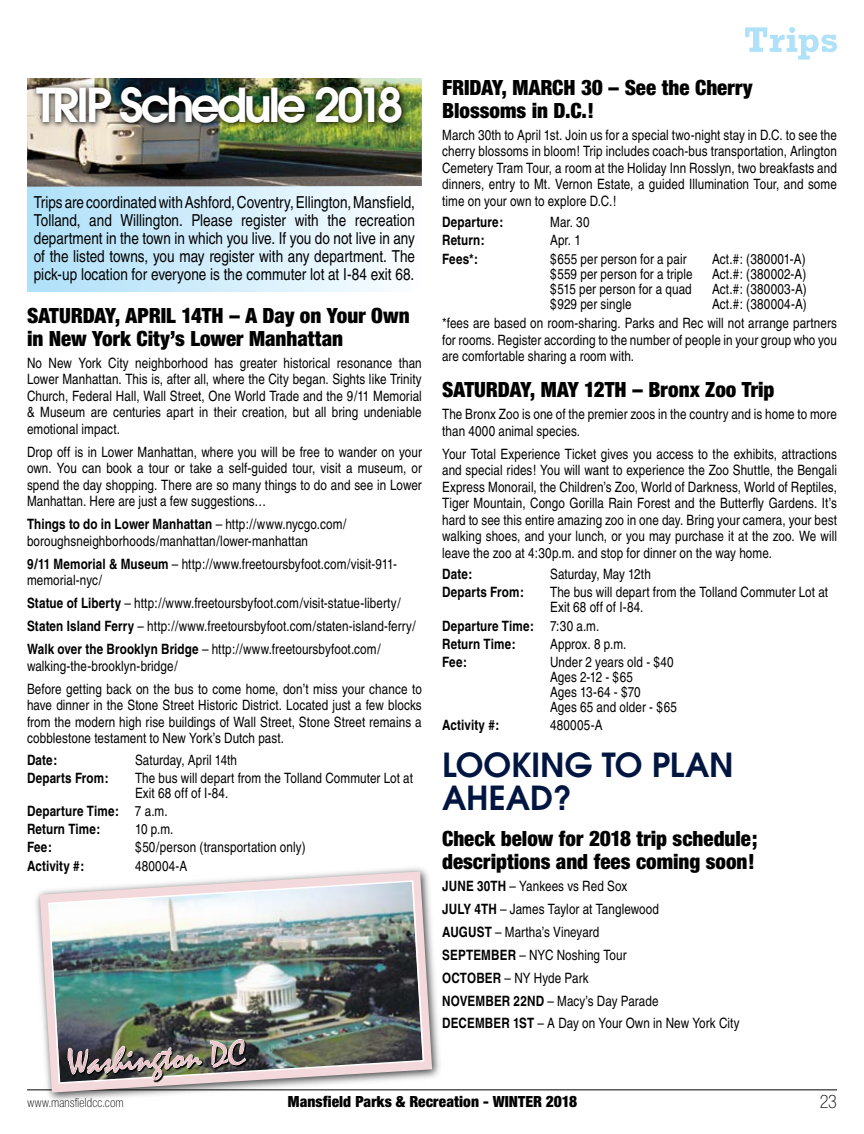
<style>
.page{position:relative;width:864px;height:1134px;background:#fff}
.page>*{position:absolute;margin:0;border:0;box-sizing:border-box;transform-origin:0 0}
.t1{font:600 46.5px "Avant Garde";letter-spacing:-.075em;color:#fff}
.t2{font:36px "Mistral";color:#eec6cb}
.t3{font:600 33px "Avant Garde";color:#001641}
.t4{font:22.5px/22.5px "Sans Black Condensed DTC";color:#000}
.t5{font:19.5px "Sans Thin Condensed DTC";color:#000}
.t6{font:condensed 16.5px/18px "Helvetica";color:#000;text-align:justify}
.t7{font:16.5px "Sans Black Condensed DTC";color:#000}
.t8{font:condensed 14.25px/16.5px "Helvetica";letter-spacing:.005em;color:#000}
.t9{font:700 condensed 14.25px/18.3px "Helvetica";letter-spacing:.01em;color:#000}
.t10{font:13.5px "Sans Thin Condensed DTC";letter-spacing:.02em;color:#000}
.s1{font-weight:700}
.s2{font-weight:400}
</style>
<div class="page">
<hr style="left:27px;top:1089px;width:810px;height:1px;background:#000">
<div style="left:27px;top:185px;width:395px;height:107px;background:linear-gradient(to right,#aedff8,#fbfdff)"></div>
<img style="left:27px;top:78px;width:395px;height:109px">
<img style="left:31px;top:81px;width:379px;height:49px">
<svg style="left:745px;top:27px;width:92px;height:33px"></svg>
<div style="left:33px;top:865px;width:411px;height:239px;background:#fff"></div>
<svg style="left:35px;top:868px;width:402px;height:229px"></svg>
<img style="left:47px;top:879px;width:378px;height:206px">
<img style="left:58px;top:1026px;width:229px;height:64px">
<svg style="left:67px;top:1038px;width:136px;height:43px;background:#64655f"></svg>
<svg style="left:210px;top:1025px;width:36px;height:43px;background:#595b56"></svg>
<h1 class="t1" style="left:36px;top:74px;width:369px">trip schedule 2018</h1>
<p class="t6" style="left:34px;top:193px;width:383px">Trips are coordinated with Ashford, Coventry, Ellington, Mansfield, Tolland, and Willington. Please register with the recreation department in the town in which you live. If you do not live in any of the listed towns, you may register with any department. The pick-up location for everyone is the commuter lot at I-84 exit 68.</p>
<h3 class="t4" style="left:27px;top:304px;width:384px">Saturday, April 14th – A Day on Your Own in New York City’s Lower Manhattan</h3>
<p class="t8" style="left:27px;top:354px;width:396px;text-align:justify">No New York City neighborhood has greater historical resonance than Lower Manhattan. This is, after all, where the City began. Sights like Trinity Church, Federal Hall, Wall Street, One World Trade and the 9/11 Memorial &amp; Museum are centuries apart in their creation, but all bring undeniable emotional impact.</p>
<p class="t8" style="left:27px;top:443px;width:396px;text-align:justify">Drop off is in Lower Manhattan, where you will be free to wander on your own. You can book a tour or take a self-guided tour, visit a museum, or spend the day shopping. There are so many things to do and see in Lower Manhattan. Here are just a few suggestions…</p>
<p class="t8" style="left:27px;top:516px;width:321px"><span class="s1">Things to do in Lower Manhattan</span> – http://www.nycgo.com/ boroughsneighborhoods/manhattan/lower-manhattan</p>
<p class="t8" style="left:27px;top:555px;width:372px"><span class="s1">9/11 Memorial &amp; Museum</span> – http://www.freetoursbyfoot.com/visit-911- memorial-nyc/</p>
<p class="t8" style="left:27px;top:592px;width:390px;line-height:23px"><span class="s1">Statue of Liberty</span> – http://www.freetoursbyfoot.com/visit-statue-liberty/<br><span class="s1">Staten Island Ferry</span> – http://www.freetoursbyfoot.com/staten-island-ferry/<br><span class="s1">Walk over the Brooklyn Bridge</span> – http://www.freetoursbyfoot.com/</p>
<p class="t8" style="left:27px;top:654px;width:396px;line-height:23px">walking-the-brooklyn-bridge/<br>Before getting back on the bus to come home, don’t miss your chance to</p>
<p class="t8" style="left:27px;top:697px;width:396px;text-align:justify">have dinner in the Stone Street Historic District. Located just a few blocks from the modern high rise buildings of Wall Street, Stone Street remains a cobblestone testament to New York’s Dutch past.</p>
<p class="t9" style="left:27px;top:750px;width:32px">Date:</p>
<p class="t8" style="left:135px;top:751px;width:104px">Saturday, April 14th</p>
<p class="t9" style="left:27px;top:768px;width:83px">Departs From:</p>
<p class="t8" style="left:135px;top:770px;width:279px;line-height:15px">The bus will depart from the Tolland Commuter Lot at<br>Exit 68 off of I-84.</p>
<p class="t9" style="left:27px;top:802px;width:142px">Departure Time: <span class="s2">7 a.m.<br></span>Return Time:</p>
<p class="t8" style="left:135px;top:821px;width:40px">10 p.m.</p>
<p class="t9" style="left:27px;top:838px;width:26px">Fee:</p>
<p class="t8" style="left:135px;top:839px;width:172px">$50/person (transportation only)</p>
<p class="t9" style="left:27px;top:856px;width:59px">Activity #:</p>
<p class="t8" style="left:135px;top:857px;width:54px">480004-A</p>
<h2 class="t2" style="left:65px;top:1042px;width:180px;rotate:-4deg">Washington DC</h2>
<h3 class="t4" style="left:442px;top:76px;width:312px">friday, March 30 – See the Cherry<br>Blossoms in D.C.!</h3>
<p class="t8" style="left:442px;top:126px;width:396px;text-align:justify">March 30th to April 1st. Join us for a special two-night stay in D.C. to see the cherry blossoms in bloom! Trip includes coach-bus transportation, Arlington Cemetery Tram Tour, a room at the Holiday Inn Rosslyn, two breakfasts and dinners, entry to Mt. Vernon Estate, a guided Illumination Tour, and some time on your own to explore D.C.!</p>
<p class="t9" style="left:442px;top:213px;width:63px">Departure:</p>
<p class="t8" style="left:550px;top:214px;width:41px">Mar. 30</p>
<p class="t9" style="left:442px;top:231px;width:44px">Return:</p>
<p class="t8" style="left:550px;top:232px;width:32px">Apr. 1</p>
<p class="t9" style="left:442px;top:249px;width:37px">Fees*:</p>
<p class="t8" style="left:550px;top:250px;width:138px">$655 per person for a pair</p>
<p class="t8" style="left:712px;top:250px;width:95px">Act.#: (380001-A)</p>
<p class="t8" style="left:550px;top:265px;width:144px">$559 per person for a triple</p>
<p class="t8" style="left:712px;top:265px;width:96px">Act.#: (380002-A)</p>
<p class="t8" style="left:550px;top:280px;width:143px">$515 per person for a quad</p>
<p class="t8" style="left:712px;top:280px;width:96px">Act.#: (380003-A)</p>
<p class="t8" style="left:550px;top:295px;width:83px">$929 per single</p>
<p class="t8" style="left:442px;top:294px;width:396px;line-height:19.8px;text-indent:270px">Act.#: (380004-A) *fees are based on room-sharing. Parks and Rec will not arrange partners</p>
<p class="t8" style="left:442px;top:332px;width:396px">for rooms. Register according to the number of people in your group who you are comfortable sharing a room with.</p>
<h3 class="t4" style="left:442px;top:378px;width:334px">Saturday, May 12th – Bronx Zoo Trip</h3>
<p class="t8" style="left:442px;top:406px;width:396px">The Bronx Zoo is one of the premier zoos in the country and is home to more than 4000 animal species.</p>
<p class="t8" style="left:442px;top:445px;width:396px;text-align:justify">Your Total Experience Ticket gives you access to the exhibits, attractions and special rides! You will want to experience the Zoo Shuttle, the Bengali Express Monorail, the Children’s Zoo, World of Darkness, World of Reptiles, Tiger Mountain, Congo Gorilla Rain Forest and the Butterfly Gardens. It’s hard to see this entire amazing zoo in one day. Bring your camera, your best walking shoes, and your lunch, or you may purchase it at the zoo. We will leave the zoo at 4:30p.m. and stop for dinner on the way home.</p>
<p class="t9" style="left:442px;top:565px;width:32px">Date:</p>
<p class="t8" style="left:550px;top:566px;width:102px">Saturday, May 12th</p>
<p class="t9" style="left:442px;top:583px;width:83px">Departs From:</p>
<p class="t8" style="left:550px;top:585px;width:279px;line-height:15px">The bus will depart from the Tolland Commuter Lot at<br>Exit 68 off of I-84.</p>
<p class="t9" style="left:442px;top:616px;width:159px">Departure Time: <span class="s2">7:30 a.m.<br></span>Return Time:</p>
<p class="t8" style="left:550px;top:636px;width:78px">Approx. 8 p.m.</p>
<p class="t9" style="left:442px;top:653px;width:26px">Fee:</p>
<p class="t8" style="left:550px;top:655px;width:128px;line-height:15px">Under 2 years old - $40<br>Ages 2-12 - $65<br>Ages 13-64 - $70<br>Ages 65 and older - $65</p>
<p class="t9" style="left:442px;top:716px;width:59px">Activity #:</p>
<p class="t8" style="left:550px;top:717px;width:54px">480005-A</p>
<h3 class="t3" style="left:442px;top:743px;width:23px">LOOKING</h3>
<h3 class="t3" style="left:602px;top:743px;width:89px">TO PLAN</h3>
<h3 class="t3" style="left:442px;top:776px;width:23px">AHEAD</h3>
<h3 class="t3" style="left:553px;top:776px;width:20px">?</h3>
<h3 class="t4" style="left:442px;top:827px;width:317px">Check below for 2018 trip schedule; descriptions and fees coming soon!</h3>
<p class="t8" style="left:442px;top:874px;width:219px;line-height:23px"><span class="s1">June 30th</span> – Yankees vs Red Sox<br><span class="s1">July 4th</span> – James Taylor at Tanglewood<br><span class="s1">August</span> – Martha’s Vineyard<br><span class="s1">September</span></p>
<p class="t8" style="left:519px;top:946px;width:109px">– NYC Noshing Tour</p>
<p class="t9" style="left:442px;top:968px;width:19px">October</p>
<p class="t8" style="left:505px;top:969px;width:86px">– NY Hyde Park</p>
<p class="t9" style="left:442px;top:991px;width:35px">November</p>
<p class="t8" style="left:514px;top:992px;width:147px"><span class="s1">22nd</span> – Macy’s Day Parade</p>
<p class="t9" style="left:442px;top:1014px;width:18px">December</p>
<p class="t8" style="left:513px;top:1015px;width:228px"><span class="s1">1st</span> – A Day on Your Own in New York City</p>
<p class="t10" style="left:27px;top:1095px;width:98px">www.mansfieldcc.com</p>
<p class="t7" style="left:288px;top:1092px;width:291px">Mansfield Parks &amp; Recreation - winter 2018</p>
<h3 class="t5" style="left:820px;top:1091px;width:9px">23</h3>
</div>
